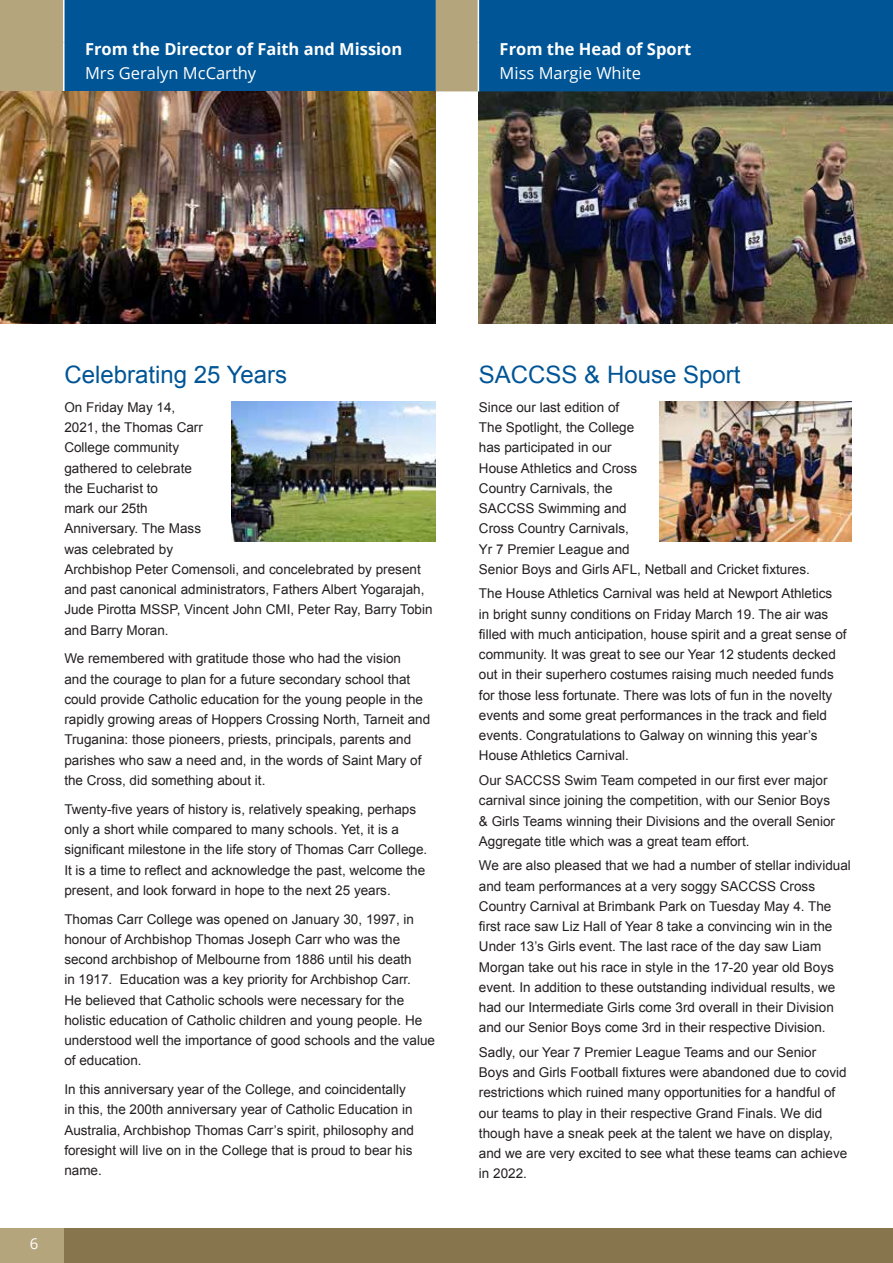
<style>
.page{position:relative;width:893px;height:1263px;background:#fff}
.page>*{position:absolute;margin:0;border:0;box-sizing:border-box;transform-origin:0 0}
.t1{font:24px "Arial";color:#005596}
.t2{font:700 16.5px "Open Sans";color:#fff}
.t3{font:16.5px "Open Sans";color:#fff}
.t4{font:15px "Open Sans";color:#fff}
.t5{font:13.5px/20.2px "Arial";color:#231f20}
</style>
<div class="page">
<img style="left:478px;top:91px;width:415px;height:233px">
<div style="left:0;top:1229px;width:893px;height:34px;background:#86754d"></div>
<div style="left:0;top:1229px;width:64px;height:34px;background:#b5a57d"></div>
<img style="left:0;top:91px;width:436px;height:233px">
<img style="left:232px;top:401px;width:204px;height:140px">
<img style="left:660px;top:401px;width:191px;height:140px">
<svg style="left:0;top:0;width:893px;height:91px;background:#165e93"></svg>
<p class="t2" style="left:85px;top:38px;width:319px">From the Director of Faith and Mission</p>
<p class="t3" style="left:85px;top:62px;width:173px">Mrs Geralyn McCarthy</p>
<p class="t2" style="left:500px;top:38px;width:193px">From the Head of Sport</p>
<p class="t3" style="left:500px;top:62px;width:143px">Miss Margie White</p>
<p class="t4" style="left:30px;top:1233px;width:10px">6</p>
<h1 class="t1" style="left:64px;top:359px;width:224px">Celebrating 25 Years</h1>
<p class="t5" style="left:64px;top:397px;width:370px">On Friday May 14,<br>2021, the Thomas Carr<br>College community<br>gathered to celebrate<br>the Eucharist to<br>mark our 25th<br>Anniversary. The Mass<br>was celebrated by<br>Archbishop Peter Comensoli, and concelebrated by present and past canonical administrators, Fathers Albert Yogarajah,<br>Jude Pirotta MSSP, Vincent John CMI, Peter Ray, Barry Tobin and Barry Moran.</p>
<p class="t5" style="left:64px;top:649px;width:367px">We remembered with gratitude those who had the vision<br>and the courage to plan for a future secondary school that could provide Catholic education for the young people in the rapidly growing areas of Hoppers Crossing North, Tarneit and Truganina: those pioneers, priests, principals, parents and parishes who saw a need and, in the words of Saint Mary of the Cross, did something about it.</p>
<p class="t5" style="left:64px;top:799px;width:364px">Twenty-five years of history is, relatively speaking, perhaps only a short while compared to many schools. Yet, it is a significant milestone in the life story of Thomas Carr College.<br>It is a time to reflect and acknowledge the past, welcome the present, and look forward in hope to the next 25 years.</p>
<p class="t5" style="left:64px;top:909px;width:372px">Thomas Carr College was opened on January 30, 1997, in honour of Archbishop Thomas Joseph Carr who was the second archbishop of Melbourne from 1886 until his death<br>in 1917. Education was a key priority for Archbishop Carr.<br>He believed that Catholic schools were necessary for the holistic education of Catholic children and young people. He understood well the importance of good schools and the value of education.</p>
<p class="t5" style="left:64px;top:1079px;width:351px">In this anniversary year of the College, and coincidentally in this, the 200th anniversary year of Catholic Education in Australia, Archbishop Thomas Carr’s spirit, philosophy and foresight will live on in the College that is proud to bear his name.</p>
<h1 class="t1" style="left:479px;top:359px;width:263px">SACCSS &amp; House Sport</h1>
<p class="t5" style="left:479px;top:397px;width:332px">Since our last edition of<br>The Spotlight, the College<br>has participated in our<br>House Athletics and Cross<br>Country Carnivals, the<br>SACCSS Swimming and<br>Cross Country Carnivals,<br>Yr 7 Premier League and<br>Senior Boys and Girls AFL, Netball and Cricket fixtures.</p>
<p class="t5" style="left:479px;top:584px;width:369px">The House Athletics Carnival was held at Newport Athletics<br>in bright sunny conditions on Friday March 19. The air was filled with much anticipation, house spirit and a great sense of community. It was great to see our Year 12 students decked out in their superhero costumes raising much needed funds for those less fortunate. There was lots of fun in the novelty events and some great performances in the track and field events. Congratulations to Galway on winning this year’s House Athletics Carnival.</p>
<p class="t5" style="left:479px;top:770px;width:358px">Our SACCSS Swim Team competed in our first ever major carnival since joining the competition, with our Senior Boys &amp; Girls Teams winning their Divisions and the overall Senior Aggregate title which was a great team effort.</p>
<p class="t5" style="left:479px;top:855px;width:373px">We are also pleased that we had a number of stellar individual and team performances at a very soggy SACCSS Cross Country Carnival at Brimbank Park on Tuesday May 4. The first race saw Liz Hall of Year 8 take a convincing win in the Under 13’s Girls event. The last race of the day saw Liam Morgan take out his race in style in the 17-20 year old Boys event. In addition to these outstanding individual results, we had our Intermediate Girls come 3rd overall in their Division and our Senior Boys come 3rd in their respective Division.</p>
<p class="t5" style="left:479px;top:1042px;width:370px">Sadly, our Year 7 Premier League Teams and our Senior Boys and Girls Football fixtures were abandoned due to covid restrictions which ruined many opportunities for a handful of our teams to play in their respective Grand Finals. We did though have a sneak peek at the talent we have on display, and we are very excited to see what these teams can achieve in 2022.</p>
</div>
